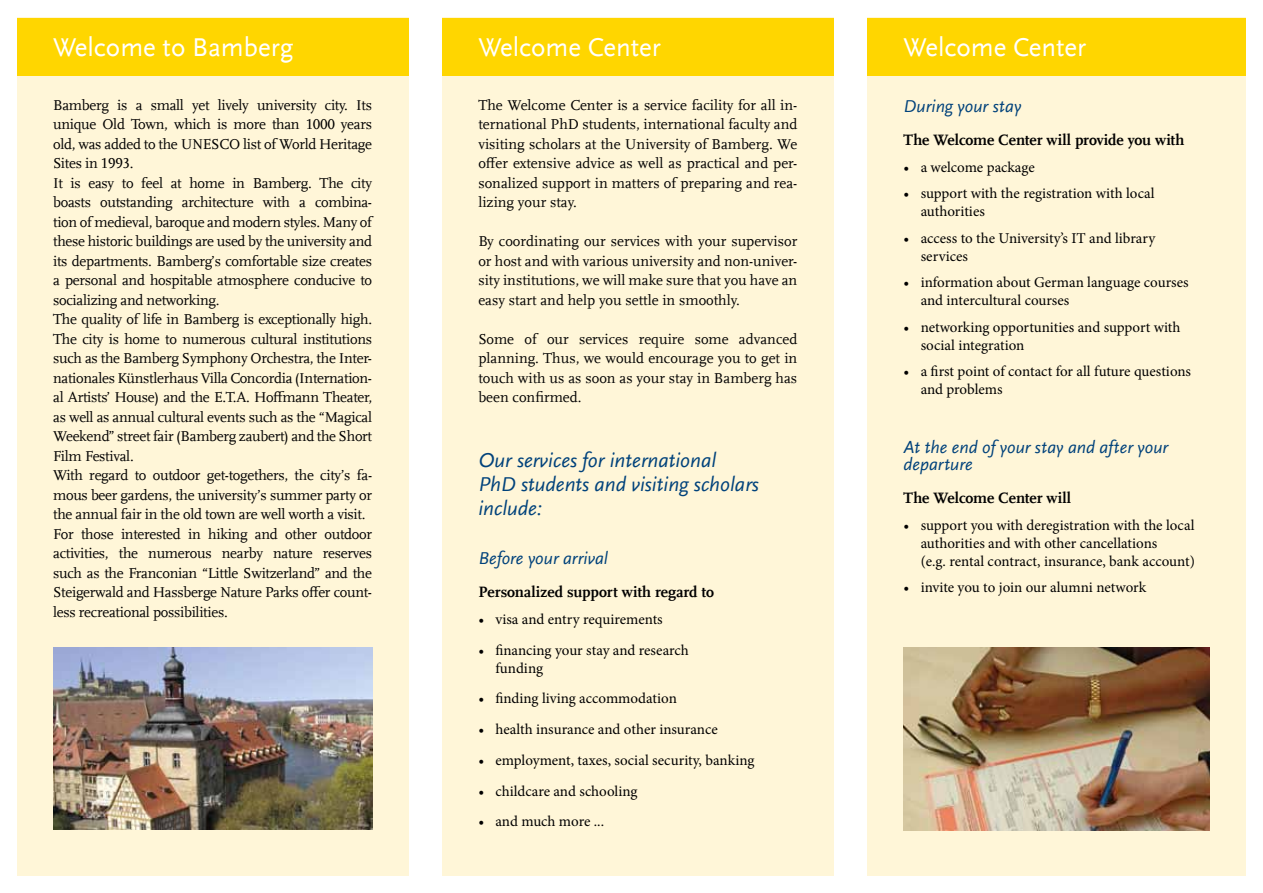
<style>
.page{position:relative;width:1263px;height:893px;background:#fff}
.page>*{position:absolute;margin:0;border:0;box-sizing:border-box;transform-origin:0 0}
.t1{font:27px "UB Scala Sans";color:#fff}
.t2{font:italic 21px/24px "UB Scala Sans";color:#00427b}
.t3{font:italic 18px/16.5px "UB Scala Sans";color:#00427b}
.t4{font:700 15.75px "UB Scala";letter-spacing:-.005em;color:#000}
.t5{font:15px/19.5px "UB Scala";letter-spacing:-.02em;color:#000;text-align:justify}
.t6{font:15px/18px "Minion Pro";color:#000}
</style>
<div class="page">
<div style="left:17px;top:17px;width:391px;height:859px;background:#fff6d8"></div>
<div style="left:442px;top:17px;width:391px;height:859px;background:#fff6d8"></div>
<div style="left:867px;top:17px;width:379px;height:859px;background:#fff6d8"></div>
<img style="left:904px;top:647px;width:306px;height:183px">
<img style="left:53px;top:647px;width:319px;height:182px">
<div style="left:17px;top:18px;width:391px;height:58px;background:#ffd600"></div>
<div style="left:442px;top:18px;width:391px;height:58px;background:#ffd600"></div>
<div style="left:867px;top:18px;width:379px;height:58px;background:#ffd600"></div>
<h1 class="t1" style="left:53px;top:31px;width:242px">Welcome to Bamberg</h1>
<h1 class="t1" style="left:478px;top:31px;width:184px">Welcome Center</h1>
<h1 class="t1" style="left:904px;top:31px;width:184px">Welcome Center</h1>
<p class="t5" style="left:53px;top:95px;width:320px;text-align:left">Bamberg is a small yet lively university city. Its unique Old Town, which is more than 1000 years old, was added to the UNESCO list of World Heritage Sites in 1993.<br>It is easy to feel at home in Bamberg. The city boasts outstanding architecture with a combina&shy;tion of medieval, baroque and modern styles. Many of these historic buildings are used by the university and its departments. Bamberg’s comfortable size creates a personal and hospitable atmosphere conducive to socializing and networking.<br>The quality of life in Bamberg is exceptionally high.<br>The city is home to numerous cultural institutions such as the Bamberg Symphony Orchestra, the Inter&shy;nationales Künstlerhaus Villa Concordia (Internation&shy;al Artists’ House) and the E.T.A. Hoffmann Theater, as well as annual cultural events such as the “Magical Weekend” street fair (Bamberg zaubert) and the Short Film Festival.<br>With regard to outdoor get-togethers, the city’s fa&shy;mous beer gardens, the university’s summer party or the annual fair in the old town are well worth a visit.<br>For those interested in hiking and other outdoor activities, the numerous nearby nature reserves such as the Franconian “Little Switzerland” and the Steigerwald and Hassberge Nature Parks offer count&shy;less recreational possibilities.</p>
<p class="t5" style="left:478px;top:95px;width:320px">The Welcome Center is a service facility for all in&shy;ternational PhD students, international faculty and visiting scholars at the University of Bamberg. We offer extensive advice as well as practical and per&shy;sonalized support in matters of preparing and rea&shy;lizing your stay.</p>
<p class="t5" style="left:478px;top:231px;width:320px">By coordinating our services with your supervisor or host and with various university and non-univer&shy;sity institutions, we will make sure that you have an easy start and help you settle in smoothly.</p>
<p class="t5" style="left:478px;top:329px;width:320px">Some of our services require some advanced planning. Thus, we would encourage you to get in touch with us as soon as your stay in Bamberg has been confirmed.</p>
<h2 class="t2" style="left:478px;top:448px;width:282px">Our services for international<br>PhD students and visiting scholars include:</h2>
<p class="t3" style="left:478px;top:550px;width:131px">Before your arrival</p>
<p class="t4" style="left:478px;top:583px;width:237px">Personalized support with regard to</p>
<p class="t6" style="left:478px;top:610px;width:186px">• visa and entry requirements</p>
<p class="t6" style="left:495px;top:641px;width:195px;text-indent:-17px">• financing your stay and research funding</p>
<p class="t6" style="left:478px;top:690px;width:200px">• finding living accommodation</p>
<p class="t6" style="left:478px;top:720px;width:241px">• health insurance and other insurance</p>
<p class="t6" style="left:478px;top:751px;width:278px">• employment, taxes, social security, banking</p>
<p class="t6" style="left:478px;top:782px;width:161px">• childcare and schooling</p>
<p class="t6" style="left:478px;top:813px;width:127px">• and much more ...</p>
<p class="t3" style="left:904px;top:98px;width:119px">During your stay</p>
<p class="t4" style="left:904px;top:131px;width:282px">The Welcome Center will provide you with</p>
<p class="t6" style="left:904px;top:158px;width:133px">• a welcome package</p>
<p class="t6" style="left:921px;top:185px;width:235px;text-indent:-17px">• support with the registration with local authorities</p>
<p class="t6" style="left:921px;top:229px;width:236px;text-indent:-17px">• access to the University’s IT and library services</p>
<p class="t6" style="left:921px;top:274px;width:269px;text-indent:-17px">• information about German language courses and intercultural courses</p>
<p class="t6" style="left:921px;top:318px;width:261px;text-indent:-17px">• networking opportunities and support with social integration</p>
<p class="t6" style="left:921px;top:363px;width:272px;text-indent:-17px">• a first point of contact for all future questions and problems</p>
<p class="t3" style="left:904px;top:439px;width:266px">At the end of your stay and after your departure</p>
<p class="t4" style="left:904px;top:489px;width:169px">The Welcome Center will</p>
<p class="t6" style="left:921px;top:516px;width:276px;text-indent:-17px">• support you with deregistration with the local authorities and with other cancellations<br>(e.g. rental contract, insurance, bank account)</p>
<p class="t6" style="left:904px;top:579px;width:244px">• invite you to join our alumni network</p>
</div>
